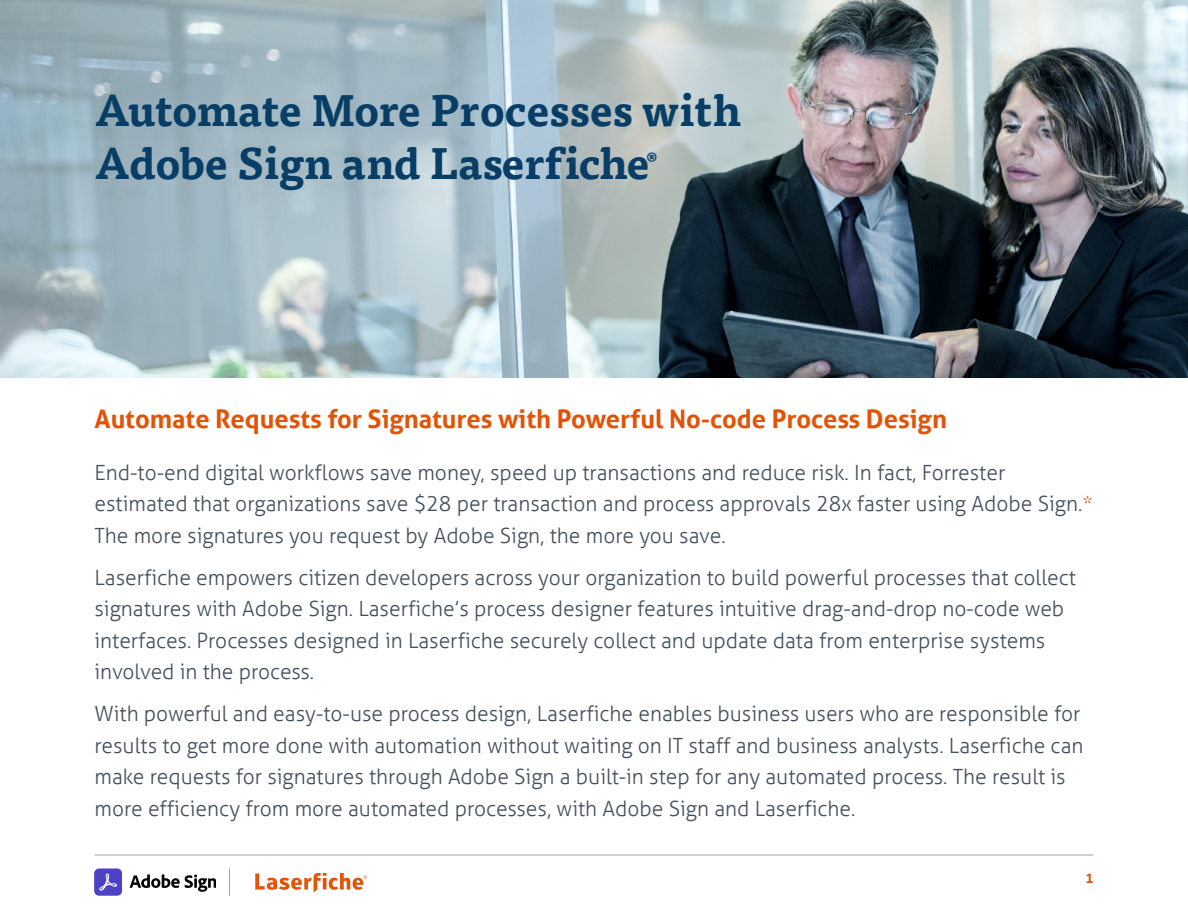
<style>
.page{position:relative;width:1188px;height:918px;background:#fff}
.page>*{position:absolute;margin:0;border:0;box-sizing:border-box;transform-origin:0 0}
.t1{font:700 43.5px/52.5px "Tisa Pro";color:#083e66}
.t2{font:700 25.5px "Aller";color:#e35205}
.t3{font:300 21px/31.5px "Aller";color:#43505d}
.t4{font:700 18px "Tisa Pro";color:#083e66}
.t5{font:700 13.5px "Aller";color:#e35205}
.s1{color:#e35205}
</style>
<div class="page">
<img style="left:0;top:0;width:1188px;height:378px">
<svg style="left:229px;top:868px;width:1px;height:28px"></svg>
<hr style="left:94px;top:855px;width:1000px;height:1px;background:#9da7ad">
<svg style="left:130px;top:874px;width:86px;height:18px"></svg>
<svg style="left:94px;top:868px;width:28px;height:28px"></svg>
<svg style="left:255px;top:873px;width:112px;height:19px"></svg>
<h1 class="t1" style="left:94px;top:82px;width:649px">Automate More Processes with<br>Adobe Sign and Laserfiche</h1>
<p class="t4" style="left:645px;top:146px;width:14px">®</p>
<p class="t2" style="left:94px;top:403px;width:854px">Automate Requests for Signatures with Powerful No-code Process Design</p>
<p class="t3" style="left:94px;top:457px;width:1000px">End-to-end digital workflows save money, speed up transactions and reduce risk. In fact, Forrester estimated that organizations save $28 per transaction and process approvals 28x faster using Adobe Sign.<span class="s1">*<br></span>The more signatures you request by Adobe Sign, the more you save.</p>
<p class="t3" style="left:94px;top:562px;width:983px">Laserfiche empowers citizen developers across your organization to build powerful processes that collect signatures with Adobe Sign. Laserfiche’s process designer features intuitive drag-and-drop no-code web interfaces. Processes designed in Laserfiche securely collect and update data from enterprise systems involved in the process.</p>
<p class="t3" style="left:94px;top:698px;width:991px">With powerful and easy-to-use process design, Laserfiche enables business users who are responsible for results to get more done with automation without waiting on IT staff and business analysts. Laserfiche can make requests for signatures through Adobe Sign a built-in step for any automated process. The result is more efficiency from more automated processes, with Adobe Sign and Laserfiche.</p>
<p class="t5" style="left:1085px;top:870px;width:10px">1</p>
</div>
